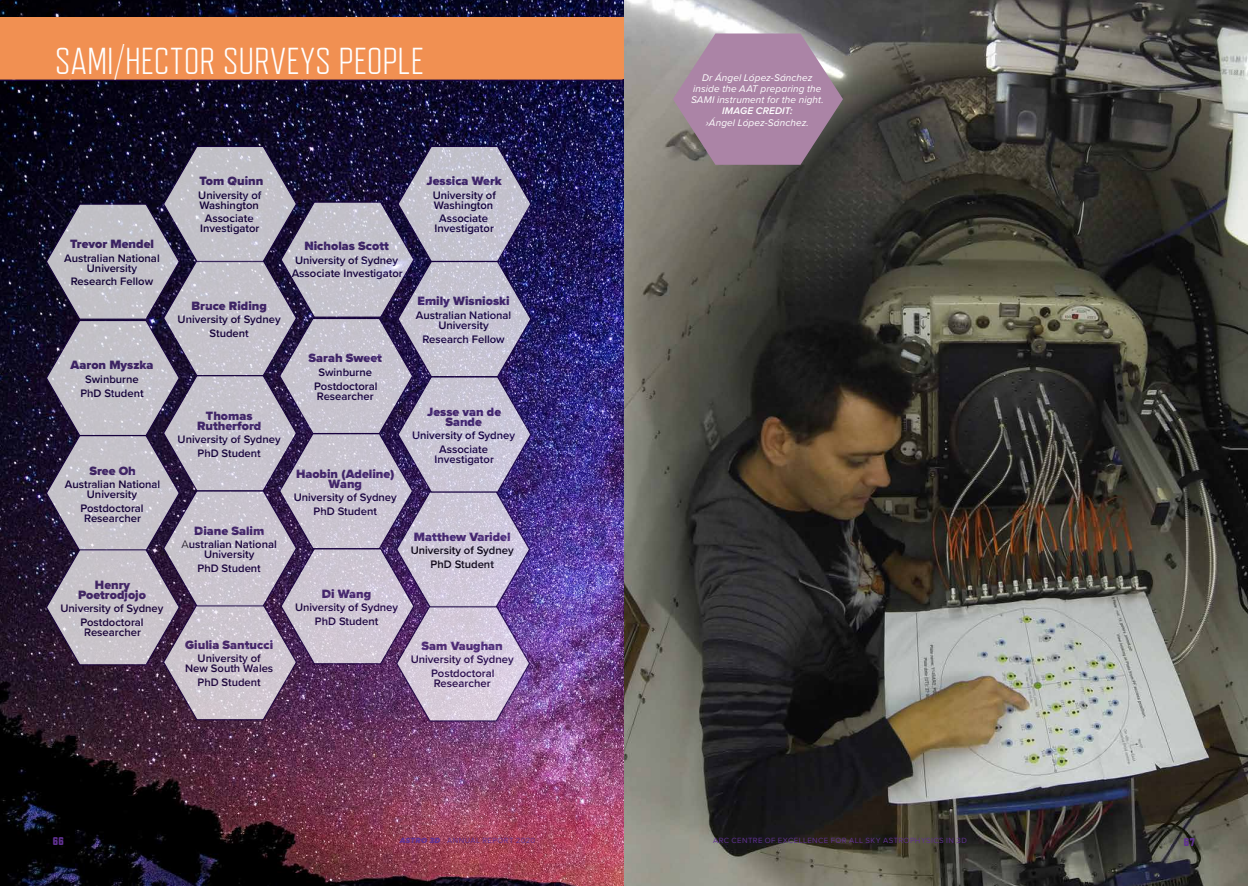
<style>
.page{position:relative;width:1248px;height:886px;background:#fff}
.page>*{position:absolute;margin:0;border:0;box-sizing:border-box;transform-origin:0 0}
.t1{font:300 37.5px "Refrigerator Deluxe";color:#fff}
.t2{font:900 12.5px/10px "Proxima Nova";color:#4b2c77;text-align:center}
.t3{font:600 11.25px/13.5px "Proxima Nova";color:#16003f;text-align:center}
.t4{font:600 11.25px/13.5px "Proxima Nova";color:#000;text-align:center}
.t5{font:800 11.25px "Refrigerator Deluxe";color:#603192}
.t6{font:italic 10px/11.2px "Proxima Nova";letter-spacing:.01em;color:#fff;text-align:center}
.t7{font:italic 600 10px "Proxima Nova";letter-spacing:.015em;color:#fff}
.t8{font:7.75px "Proxima Nova";letter-spacing:.055em;color:#603192}
.s1{font-weight:300;color:#000}
.s2{font-weight:900;font-style:italic}
</style>
<div class="page">
<img style="left:0;top:0;width:1247px;height:886px">
<svg style="left:0;top:79px;width:624px;height:2px"></svg>
<div style="left:0;top:18px;width:624px;height:61px;background:#f19052"></div>
<svg style="left:673px;top:33px;width:169px;height:132px"></svg>
<svg style="left:45px;top:145px;width:487px;height:577px"></svg>
<h1 class="t1" style="left:55px;top:41px;width:370px">SAMI/HECTOR SURVEYS PEOPLE</h1>
<p class="t2" style="left:70px;top:240px;width:85px">Trevor Mendel</p>
<p class="t3" style="left:64px;top:252px;width:97px;line-height:10px">Australian National<br>University</p>
<p class="t3" style="left:71px;top:274px;width:84px">Research Fellow</p>
<p class="t2" style="left:71px;top:361px;width:84px">Aaron Myszka</p>
<p class="t3" style="left:80px;top:372px;width:65px">Swinburne<br>PhD Student</p>
<p class="t2" style="left:89px;top:466px;width:48px">Sree Oh</p>
<p class="t3" style="left:65px;top:479px;width:97px;line-height:10px">Australian National<br>University</p>
<p class="t3" style="left:80px;top:502px;width:65px;line-height:10px">Postdoctoral<br>Researcher</p>
<p class="t2" style="left:78px;top:580px;width:69px">Henry<br>Poetrodjojo</p>
<p class="t3" style="left:60px;top:601px;width:105px">University of Sydney<br>Postdoctoral</p>
<p class="t3" style="left:84px;top:625px;width:58px">Researcher</p>
<p class="t2" style="left:199px;top:177px;width:65px">Tom Quinn</p>
<p class="t3" style="left:198px;top:190px;width:65px;line-height:10px;text-align:left">University of<br>Washington</p>
<p class="t3" style="left:200px;top:213px;width:61px;line-height:10px">Associate<br>Investigator</p>
<p class="t2" style="left:191px;top:301px;width:77px">Bruce Riding</p>
<p class="t3" style="left:178px;top:312px;width:105px">University of Sydney<br>Student</p>
<p class="t2" style="left:197px;top:411px;width:66px">Thomas<br>Rutherford</p>
<p class="t3" style="left:178px;top:432px;width:105px">University of Sydney<br>PhD Student</p>
<p class="t2" style="left:194px;top:526px;width:72px">Diane Salim</p>
<p class="t3" style="left:181px;top:539px;width:97px;line-height:10px"><span class="s1">A</span>ustralian National<br>University</p>
<p class="t3" style="left:197px;top:561px;width:65px">PhD Student</p>
<p class="t2" style="left:185px;top:640px;width:89px">Giulia Santucci</p>
<p class="t3" style="left:185px;top:653px;width:90px;line-height:10px">University of<br>New South Wales</p>
<p class="t3" style="left:197px;top:675px;width:65px">PhD Student</p>
<p class="t2" style="left:304px;top:242px;width:86px">Nicholas Scott</p>
<p class="t3" style="left:292px;top:253px;width:113px;text-align:left">University of Sydney<br>Associate Investigator</p>
<p class="t2" style="left:308px;top:354px;width:75px">Sarah Sweet</p>
<p class="t3" style="left:314px;top:365px;width:65px">Swinburne<br>Postdoctoral</p>
<p class="t3" style="left:317px;top:389px;width:58px">Researcher</p>
<p class="t2" style="left:296px;top:469px;width:100px">Haobin (Adeline)<br>Wang</p>
<p class="t3" style="left:294px;top:490px;width:105px">University of Sydney<br>PhD Student</p>
<p class="t2" style="left:322px;top:589px;width:51px">Di Wang</p>
<p class="t3" style="left:295px;top:600px;width:105px">University of Sydney<br>PhD Student</p>
<p class="t2" style="left:426px;top:177px;width:77px">Jessica Werk</p>
<p class="t3" style="left:432px;top:190px;width:65px;line-height:10px;text-align:left">University of<br>Washington</p>
<p class="t3" style="left:434px;top:213px;width:61px;line-height:10px">Associate<br>Investigator</p>
<p class="t2" style="left:417px;top:297px;width:93px">Emily Wisnioski</p>
<p class="t3" style="left:416px;top:310px;width:97px;line-height:10px">Australian National<br>University</p>
<p class="t3" style="left:422px;top:332px;width:84px">Research Fellow</p>
<p class="t2" style="left:427px;top:407px;width:75px">Jesse van de<br>Sande</p>
<p class="t3" style="left:412px;top:429px;width:105px">University of Sydney<br>Associate</p>
<p class="t3" style="left:434px;top:452px;width:61px">Investigator</p>
<p class="t2" style="left:414px;top:532px;width:98px">Matthew Varidel</p>
<p class="t4" style="left:410px;top:543px;width:105px">University of Sydney<br>PhD Student</p>
<p class="t2" style="left:421px;top:641px;width:83px">Sam Vaughan</p>
<p class="t3" style="left:410px;top:652px;width:105px">University of Sydney<br>Postdoctoral</p>
<p class="t3" style="left:434px;top:676px;width:58px">Researcher</p>
<p class="t6" style="left:691px;top:71px;width:134px">Dr Ángel López-Sánchez inside the AAT preparing the<br>SAMI instrument for the night.</p>
<p class="t7" style="left:722px;top:104px;width:72px">IMAGE CREDIT:</p>
<p class="t6" style="left:705px;top:116px;width:104px">›Ángel López-Sánchez.</p>
<p class="t5" style="left:53px;top:834px;width:13px">66</p>
<p class="t8" style="left:400px;top:835px;width:137px"><span class="s2">ASTRO 3D</span> ANNUAL REPORT 2020</p>
<p class="t8" style="left:713px;top:835px;width:255px">ARC CENTRE OF EXCELLENCE FOR ALL SKY ASTROPHYSICS IN 3D</p>
<p class="t5" style="left:1183px;top:836px;width:12px">67</p>
</div>
